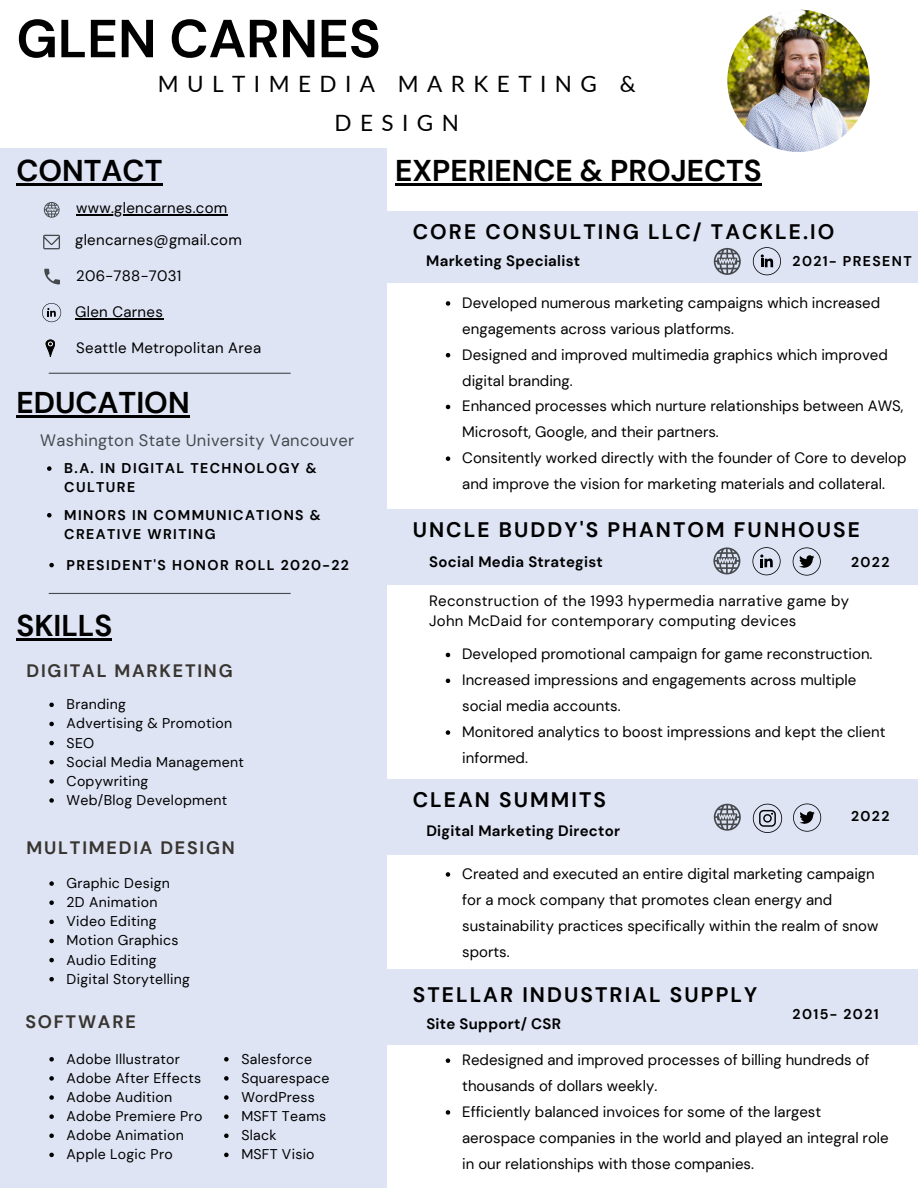
<style>
.page{position:relative;width:918px;height:1188px;background:#fff}
.page>*{position:absolute;margin:0;border:0;box-sizing:border-box;transform-origin:0 0}
.t1{font:700 53.4px "DM Sans";color:#000}
.t2{font:700 30px "DM Sans";color:#000}
.t3{font:22.5px/39.3px "Lato";letter-spacing:.375em;color:#000;text-align:center}
.t4{font:700 21px "DM Sans";letter-spacing:.1em;color:#000}
.t5{font:700 18px "DM Sans";letter-spacing:.1em;color:#383430}
.t6{font:16.5px "DM Sans";letter-spacing:.02em;color:#464a4e}
.t7{font:15px/25.8px "DM Sans";color:#000}
.t8{font:15px/20.2px "DM Sans";letter-spacing:.02em;color:#000}
.t9{font:700 15px "DM Sans";letter-spacing:.02em;color:#000}
.t10{font:14.1px/19.2px "DM Sans";letter-spacing:.02em;color:#000}
.t11{font:700 14.1px/19.2px "DM Sans";letter-spacing:.1em;color:#000}
</style>
<div class="page">
<div style="left:380px;top:509px;width:538px;height:76px;background:#dee4f4"></div>
<div style="left:375px;top:211px;width:543px;height:72px;background:#dee4f4"></div>
<div style="left:383px;top:970px;width:535px;height:75px;background:#dee4f4"></div>
<div style="left:0;top:148px;width:386px;height:1040px;background:#dee4f4"></div>
<hr style="left:49px;top:373px;width:242px;height:1px;background:#464a4e">
<hr style="left:49px;top:593px;width:242px;height:1px;background:#464a4e">
<svg style="left:43px;top:235px;width:17px;height:14px"></svg>
<svg style="left:44px;top:202px;width:16px;height:16px"></svg>
<svg style="left:44px;top:269px;width:16px;height:15px"></svg>
<svg style="left:42px;top:303px;width:19px;height:19px"></svg>
<svg style="left:753px;top:247px;width:28px;height:28px"></svg>
<svg style="left:714px;top:248px;width:27px;height:27px"></svg>
<div style="left:380px;top:779px;width:538px;height:76px;background:#dee4f4"></div>
<svg style="left:713px;top:547px;width:27px;height:27px"></svg>
<svg style="left:714px;top:804px;width:27px;height:27px"></svg>
<svg style="left:753px;top:804px;width:29px;height:29px"></svg>
<svg style="left:752px;top:547px;width:29px;height:28px"></svg>
<svg style="left:793px;top:547px;width:28px;height:29px"></svg>
<svg style="left:446px;top:653px;width:4px;height:4px"></svg>
<svg style="left:446px;top:679px;width:4px;height:4px"></svg>
<svg style="left:446px;top:730px;width:4px;height:5px"></svg>
<svg style="left:793px;top:804px;width:28px;height:28px"></svg>
<svg style="left:46px;top:340px;width:9px;height:17px"></svg>
<img style="left:727px;top:10px;width:143px;height:142px;border-radius:50%">
<hr style="left:16px;top:183px;width:146px;height:2px;background:#000">
<hr style="left:395px;top:183px;width:367px;height:2px;background:#000">
<hr style="left:16px;top:416px;width:174px;height:2px;background:#000">
<hr style="left:16px;top:638px;width:96px;height:2px;background:#000">
<svg style="left:446px;top:301px;width:4px;height:5px"></svg>
<svg style="left:446px;top:353px;width:4px;height:4px"></svg>
<svg style="left:446px;top:405px;width:4px;height:4px"></svg>
<svg style="left:446px;top:456px;width:4px;height:5px"></svg>
<svg style="left:47px;top:466px;width:5px;height:5px"></svg>
<svg style="left:49px;top:703px;width:5px;height:4px"></svg>
<svg style="left:49px;top:722px;width:5px;height:4px"></svg>
<svg style="left:49px;top:741px;width:5px;height:4px"></svg>
<svg style="left:49px;top:760px;width:5px;height:4px"></svg>
<svg style="left:49px;top:779px;width:5px;height:5px"></svg>
<svg style="left:49px;top:798px;width:5px;height:5px"></svg>
<svg style="left:47px;top:513px;width:5px;height:4px"></svg>
<svg style="left:446px;top:872px;width:4px;height:5px"></svg>
<hr style="left:76px;top:215px;width:152px;height:1px;background:#000">
<svg style="left:49px;top:881px;width:5px;height:5px"></svg>
<svg style="left:49px;top:900px;width:5px;height:5px"></svg>
<svg style="left:49px;top:920px;width:5px;height:4px"></svg>
<svg style="left:49px;top:939px;width:5px;height:4px"></svg>
<svg style="left:49px;top:958px;width:5px;height:4px"></svg>
<svg style="left:49px;top:977px;width:5px;height:4px"></svg>
<svg style="left:49px;top:1057px;width:5px;height:5px"></svg>
<svg style="left:49px;top:1076px;width:5px;height:5px"></svg>
<svg style="left:49px;top:1095px;width:5px;height:5px"></svg>
<svg style="left:49px;top:1114px;width:5px;height:5px"></svg>
<svg style="left:49px;top:1134px;width:5px;height:4px"></svg>
<svg style="left:49px;top:1153px;width:5px;height:4px"></svg>
<svg style="left:224px;top:1057px;width:5px;height:5px"></svg>
<svg style="left:224px;top:1076px;width:5px;height:5px"></svg>
<svg style="left:224px;top:1095px;width:5px;height:5px"></svg>
<svg style="left:224px;top:1114px;width:5px;height:5px"></svg>
<svg style="left:224px;top:1134px;width:5px;height:4px"></svg>
<svg style="left:224px;top:1153px;width:5px;height:4px"></svg>
<hr style="left:75px;top:318px;width:88px;height:1px;background:#000">
<svg style="left:446px;top:1058px;width:4px;height:5px"></svg>
<svg style="left:446px;top:1110px;width:4px;height:5px"></svg>
<svg style="left:49px;top:563px;width:5px;height:4px"></svg>
<h1 class="t1" style="left:16px;top:4px;width:366px">GLEN CARNES</h1>
<h3 class="t3" style="left:158px;top:63px;width:480px">MULTIMEDIA MARKETING &amp;<br>DESIGN</h3>
<h2 class="t2" style="left:16px;top:151px;width:148px">CONTACT</h2>
<h2 class="t2" style="left:395px;top:151px;width:368px">EXPERIENCE &amp; PROJECTS</h2>
<p class="t8" style="left:76px;top:198px;width:153px">www.glencarnes.com</p>
<p class="t8" style="left:75px;top:230px;width:168px">glencarnes@gmail.com</p>
<p class="t8" style="left:76px;top:265px;width:107px">206-788-7031</p>
<p class="t8" style="left:75px;top:302px;width:89px">Glen Carnes</p>
<p class="t8" style="left:76px;top:338px;width:187px">Seattle Metropolitan Area</p>
<h2 class="t2" style="left:16px;top:384px;width:175px">EDUCATION</h2>
<p class="t6" style="left:40px;top:429px;width:315px">Washington State University Vancouver</p>
<p class="t11" style="left:64px;top:459px;width:254px">B.A. IN DIGITAL TECHNOLOGY &amp;<br>CULTURE</p>
<h3 class="t4" style="left:413px;top:218px;width:423px">CORE CONSULTING LLC/ TACKLE.IO</h3>
<p class="t9" style="left:426px;top:251px;width:155px">Marketing Specialist</p>
<p class="t11" style="left:793px;top:252px;width:121px">2021- PRESENT</p>
<p class="t7" style="left:462px;top:290px;width:446px">Developed numerous marketing campaigns which increased engagements across various platforms.<br>Designed and improved multimedia graphics which improved digital branding.<br>Enhanced processes which nurture relationships between AWS, Microsoft, Google, and their partners.<br>Consitently worked directly with the founder of Core to develop and improve the vision for marketing materials and collateral.</p>
<p class="t11" style="left:64px;top:505px;width:258px">MINORS IN COMMUNICATIONS &amp;<br>CREATIVE WRITING</p>
<h3 class="t4" style="left:413px;top:516px;width:449px">UNCLE BUDDY'S PHANTOM FUNHOUSE</h3>
<p class="t11" style="left:67px;top:555px;width:284px">PRESIDENT'S HONOR ROLL 2020-22</p>
<h2 class="t2" style="left:16px;top:606px;width:97px">SKILLS</h2>
<p class="t5" style="left:27px;top:659px;width:208px">DIGITAL MARKETING</p>
<p class="t10" style="left:67px;top:695px;width:179px">Branding<br>Advertising &amp; Promotion<br>SEO<br>Social Media Management<br>Copywriting<br>Web/Blog Development</p>
<p class="t5" style="left:27px;top:836px;width:210px">MULTIMEDIA DESIGN</p>
<p class="t10" style="left:67px;top:874px;width:125px">Graphic Design<br>2D Animation<br>Video Editing<br>Motion Graphics<br>Audio Editing<br>Digital Storytelling</p>
<p class="t5" style="left:25px;top:1010px;width:112px">SOFTWARE</p>
<p class="t10" style="left:67px;top:1049px;width:137px">Adobe Illustrator<br>Adobe After Effects<br>Adobe Audition<br>Adobe Premiere Pro<br>Adobe Animation<br>Apple Logic Pro</p>
<p class="t10" style="left:241px;top:1049px;width:90px">Salesforce<br>Squarespace<br>WordPress<br>MSFT Teams<br>Slack<br>MSFT Visio</p>
<p class="t9" style="left:429px;top:552px;width:175px">Social Media Strategist</p>
<p class="t11" style="left:851px;top:553px;width:40px">2022</p>
<p class="t8" style="left:429px;top:591px;width:422px">Reconstruction of the 1993 hypermedia narrative game by<br>John McDaid for contemporary computing devices</p>
<p class="t7" style="left:462px;top:641px;width:425px">Developed promotional campaign for game reconstruction.<br>Increased impressions and engagements across multiple social media accounts.<br>Monitored analytics to boost impressions and kept the client informed.</p>
<h3 class="t4" style="left:413px;top:786px;width:195px">CLEAN SUMMITS</h3>
<p class="t9" style="left:426px;top:821px;width:195px">Digital Marketing Director</p>
<p class="t11" style="left:851px;top:807px;width:40px">2022</p>
<p class="t7" style="left:462px;top:861px;width:418px">Created and executed an entire digital marketing campaign for a mock company that promotes clean energy and sustainability practices specifically within the realm of snow sports.</p>
<h3 class="t4" style="left:413px;top:981px;width:346px">STELLAR INDUSTRIAL SUPPLY</h3>
<p class="t9" style="left:426px;top:1014px;width:136px">Site Support/ CSR</p>
<p class="t11" style="left:793px;top:1005px;width:87px">2015- 2021</p>
<p class="t7" style="left:462px;top:1047px;width:428px">Redesigned and improved processes of billing hundreds of thousands of dollars weekly.<br>Efficiently balanced invoices for some of the largest aerospace companies in the world and played an integral role in our relationships with those companies.</p>
</div>
